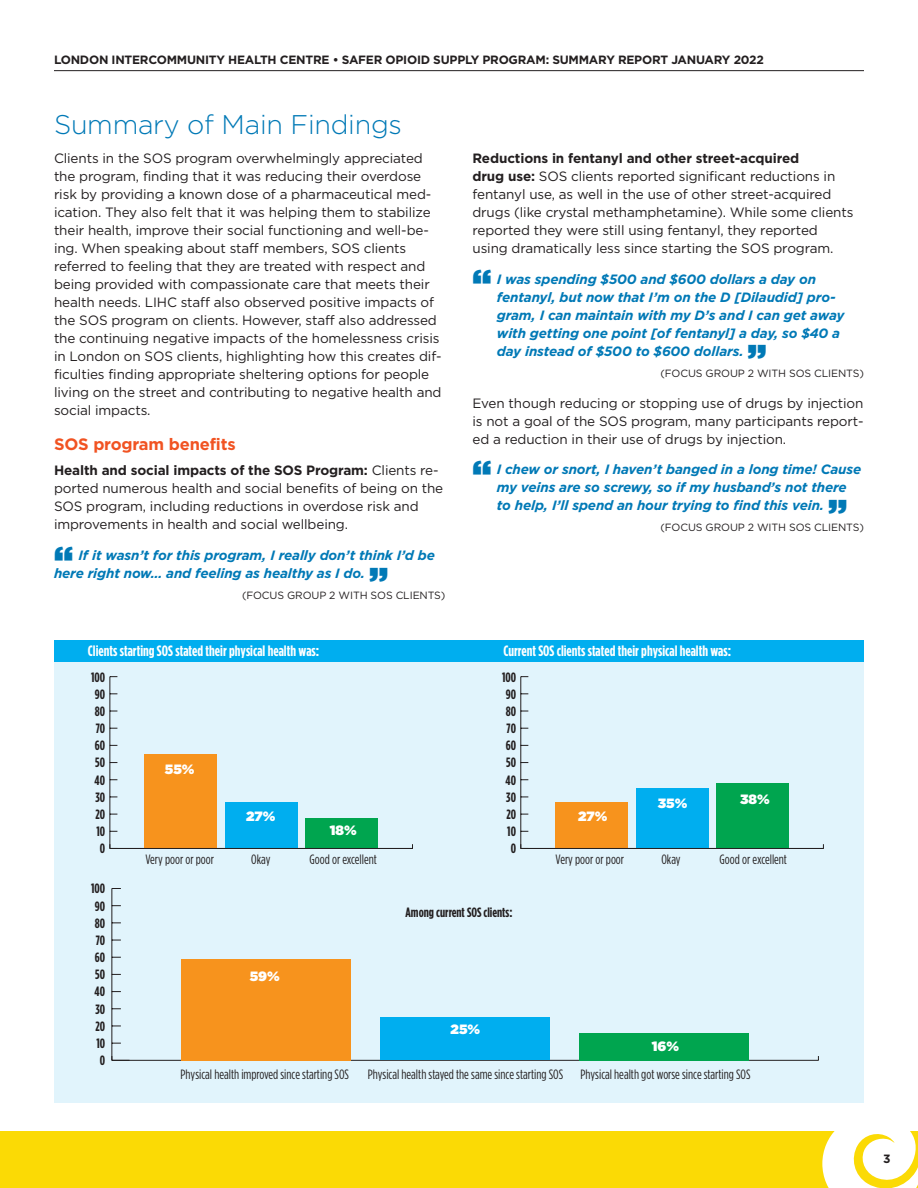
<style>
.page{position:relative;width:918px;height:1188px;background:#fff}
.page>*{position:absolute;margin:0;border:0;box-sizing:border-box;transform-origin:0 0}
.t1{font:900 34.5px "Gotham";color:#0079b6}
.t2{font:300 27px "Gotham";letter-spacing:-.01em;color:#0079b6}
.t3{font:700 16.5px "Gotham";letter-spacing:-.01em;color:#f15322}
.t4{font:700 15px "Gotham Condensed";color:#fff}
.t5{font:13.5px/18px "Gotham";letter-spacing:-.01em;color:#231f20}
.t6{font:italic 700 13.5px/18px "Gotham";letter-spacing:-.01em;color:#0079b6}
.t7{font:13.5px "Gotham Condensed";color:#231f20}
.t8{font:700 13.5px "Gotham Condensed";color:#231f20}
.t9{font:900 13.5px "Gotham";color:#fff}
.t10{font:700 12px "Gotham";letter-spacing:-.02em;color:#231f20}
.t11{font:10.5px "Gotham";letter-spacing:-.01em;color:#231f20}
.s1{font-weight:700}
</style>
<div class="page">
<hr style="left:54px;top:70px;width:810px;height:1px;background:#231f20">
<div style="left:0;top:1131px;width:918px;height:57px;background:#fbda05"></div>
<svg style="left:822px;top:1131px;width:96px;height:57px"></svg>
<div style="left:54px;top:641px;width:810px;height:462px;background:#e1f4fc"></div>
<div style="left:54px;top:641px;width:810px;height:21px;background:#00aeef"></div>
<hr style="left:110px;top:677px;width:1px;height:171px;background:#231f20">
<div style="left:306px;top:818px;width:72px;height:30px;background:#00a54f"></div>
<div style="left:225px;top:802px;width:73px;height:46px;background:#00aeef"></div>
<div style="left:144px;top:754px;width:73px;height:94px;background:#f7931d"></div>
<hr style="left:112px;top:1060px;width:706px;height:1px;background:#231f20">
<hr style="left:112px;top:888px;width:1px;height:172px;background:#231f20">
<svg style="left:112px;top:1056px;width:18px;height:5px"></svg>
<div style="left:580px;top:1033px;width:169px;height:27px;background:#00a54f"></div>
<div style="left:380px;top:1017px;width:170px;height:43px;background:#00aeef"></div>
<div style="left:181px;top:959px;width:170px;height:101px;background:#f7931d"></div>
<hr style="left:110px;top:848px;width:303px;height:1px;background:#231f20">
<hr style="left:520px;top:677px;width:1px;height:171px;background:#231f20">
<svg style="left:520px;top:844px;width:8px;height:5px"></svg>
<div style="left:716px;top:783px;width:73px;height:65px;background:#00a54f"></div>
<div style="left:636px;top:788px;width:72px;height:60px;background:#00aeef"></div>
<div style="left:555px;top:802px;width:73px;height:46px;background:#f7931d"></div>
<hr style="left:521px;top:848px;width:302px;height:1px;background:#231f20">
<p class="t10" style="left:54px;top:51px;width:712px">LONDON INTERCOMMUNITY HEALTH CENTRE • SAFER OPIOID SUPPLY PROGRAM: SUMMARY REPORT JANUARY 2022</p>
<h2 class="t2" style="left:54px;top:107px;width:350px">Summary of Main Findings</h2>
<p class="t5" style="left:54px;top:149px;width:389px">Clients in the SOS program overwhelmingly appreciated the program, finding that it was reducing their overdose risk by providing a known dose of a pharmaceutical med&shy;ication. They also felt that it was helping them to stabilize their health, improve their social functioning and well-be&shy;ing. When speaking about staff members, SOS clients referred to feeling that they are treated with respect and being provided with compassionate care that meets their health needs. LIHC staff also observed positive impacts of the SOS program on clients. However, staff also addressed the continuing negative impacts of the homelessness crisis in London on SOS clients, highlighting how this creates dif&shy;ficulties finding appropriate sheltering options for people living on the street and contributing to negative health and social impacts.</p>
<p class="t3" style="left:54px;top:434px;width:183px">SOS program benefits</p>
<p class="t5" style="left:54px;top:461px;width:391px"><span class="s1">Health and social impacts of the SOS Program:</span> Clients re&shy;ported numerous health and social benefits of being on the SOS program, including reductions in overdose risk and improvements in health and social wellbeing.</p>
<h1 class="t1" style="left:54px;top:534px;width:21px">“</h1>
<p class="t6" style="left:54px;top:546px;width:382px;text-indent:24px">If it wasn’t for this program, I really don’t think I’d be here right now… and feeling as healthy as I do.</p>
<p class="t11" style="left:242px;top:588px;width:205px">(FOCUS GROUP 2 WITH SOS CLIENTS)</p>
<h1 class="t1" style="left:369px;top:555px;width:21px">”</h1>
<p class="t5" style="left:472px;top:149px;width:382px"><span class="s1">Reductions in fentanyl and other street-acquired<br>drug use:</span> SOS clients reported significant reductions in fentanyl use, as well in the use of other street-acquired drugs (like crystal methamphetamine). While some clients reported they were still using fentanyl, they reported using dramatically less since starting the SOS program.</p>
<h1 class="t1" style="left:472px;top:257px;width:21px">“</h1>
<p class="t6" style="left:497px;top:270px;width:349px">I was spending $500 and $600 dollars a day on fentanyl, but now that I’m on the D [Dilaudid] pro&shy;gram, I can maintain with my D’s and I can get away with getting one point [of fentanyl] a day, so $40 a day instead of $500 to $600 dollars.</p>
<p class="t11" style="left:661px;top:366px;width:205px">(FOCUS GROUP 2 WITH SOS CLIENTS)</p>
<h1 class="t1" style="left:747px;top:332px;width:21px">”</h1>
<p class="t5" style="left:472px;top:393px;width:393px;text-align:justify">Even though reducing or stopping use of drugs by injection is not a goal of the SOS program, many participants report&shy;ed a reduction in their use of drugs by injection.</p>
<h1 class="t1" style="left:472px;top:448px;width:21px">“</h1>
<p class="t6" style="left:497px;top:461px;width:366px">I chew or snort, I haven’t banged in a long time! Cause my veins are so screwy, so if my husband’s not there to help, I’ll spend an hour trying to find this vein.</p>
<p class="t11" style="left:661px;top:521px;width:205px">(FOCUS GROUP 2 WITH SOS CLIENTS)</p>
<h1 class="t1" style="left:828px;top:487px;width:21px">”</h1>
<p class="t4" style="left:88px;top:642px;width:233px">Clients starting SOS stated their physical health was:</p>
<p class="t4" style="left:503px;top:642px;width:229px">Current SOS clients stated their physical health was:</p>
<p class="t8" style="left:91px;top:669px;width:16px">100</p>
<p class="t8" style="left:95px;top:686px;width:12px">90</p>
<p class="t8" style="left:95px;top:703px;width:12px">80</p>
<p class="t8" style="left:96px;top:720px;width:11px">70</p>
<p class="t8" style="left:95px;top:738px;width:12px">60</p>
<p class="t8" style="left:95px;top:755px;width:11px">50</p>
<p class="t8" style="left:95px;top:772px;width:12px">40</p>
<p class="t8" style="left:95px;top:789px;width:11px">30</p>
<p class="t8" style="left:96px;top:806px;width:11px">20</p>
<p class="t8" style="left:96px;top:824px;width:10px">10</p>
<p class="t8" style="left:100px;top:841px;width:7px">0</p>
<p class="t8" style="left:91px;top:881px;width:16px">100</p>
<p class="t8" style="left:95px;top:898px;width:12px">90</p>
<p class="t8" style="left:95px;top:915px;width:12px">80</p>
<p class="t8" style="left:96px;top:932px;width:11px">70</p>
<p class="t8" style="left:95px;top:949px;width:12px">60</p>
<p class="t8" style="left:95px;top:967px;width:11px">50</p>
<p class="t8" style="left:95px;top:984px;width:12px">40</p>
<p class="t8" style="left:95px;top:1001px;width:11px">30</p>
<p class="t8" style="left:96px;top:1018px;width:11px">20</p>
<p class="t8" style="left:96px;top:1035px;width:10px">10</p>
<p class="t8" style="left:100px;top:1053px;width:7px">0</p>
<p class="t8" style="left:502px;top:669px;width:16px">100</p>
<p class="t8" style="left:506px;top:686px;width:12px">90</p>
<p class="t8" style="left:506px;top:703px;width:12px">80</p>
<p class="t8" style="left:507px;top:720px;width:11px">70</p>
<p class="t9" style="left:165px;top:759px;width:31px">55%</p>
<p class="t9" style="left:246px;top:806px;width:31px">27%</p>
<p class="t9" style="left:330px;top:820px;width:28px">18%</p>
<p class="t8" style="left:506px;top:738px;width:12px">60</p>
<p class="t8" style="left:506px;top:755px;width:11px">50</p>
<p class="t8" style="left:506px;top:772px;width:12px">40</p>
<p class="t8" style="left:506px;top:789px;width:11px">30</p>
<p class="t8" style="left:506px;top:806px;width:11px">20</p>
<p class="t8" style="left:507px;top:824px;width:10px">10</p>
<p class="t9" style="left:578px;top:806px;width:31px">27%</p>
<p class="t9" style="left:658px;top:794px;width:31px">35%</p>
<p class="t9" style="left:740px;top:789px;width:31px">38%</p>
<p class="t8" style="left:511px;top:841px;width:7px">0</p>
<p class="t7" style="left:145px;top:852px;width:70px">Very poor or poor</p>
<p class="t7" style="left:251px;top:852px;width:21px">Okay</p>
<p class="t7" style="left:310px;top:852px;width:69px">Good or excellent</p>
<p class="t7" style="left:556px;top:852px;width:70px">Very poor or poor</p>
<p class="t7" style="left:661px;top:852px;width:21px">Okay</p>
<p class="t7" style="left:720px;top:852px;width:69px">Good or excellent</p>
<p class="t9" style="left:250px;top:967px;width:32px">59%</p>
<p class="t8" style="left:406px;top:904px;width:108px">Among current SOS clients:</p>
<p class="t9" style="left:451px;top:1020px;width:31px">25%</p>
<p class="t9" style="left:652px;top:1037px;width:29px">16%</p>
<p class="t7" style="left:181px;top:1067px;width:170px">Physical health improved since starting SOS</p>
<p class="t7" style="left:368px;top:1067px;width:197px">Physical health stayed the same since starting SOS</p>
<p class="t7" style="left:581px;top:1067px;width:172px">Physical health got worse since starting SOS</p>
<p class="t10" style="left:883px;top:1151px;width:9px">3</p>
</div>
